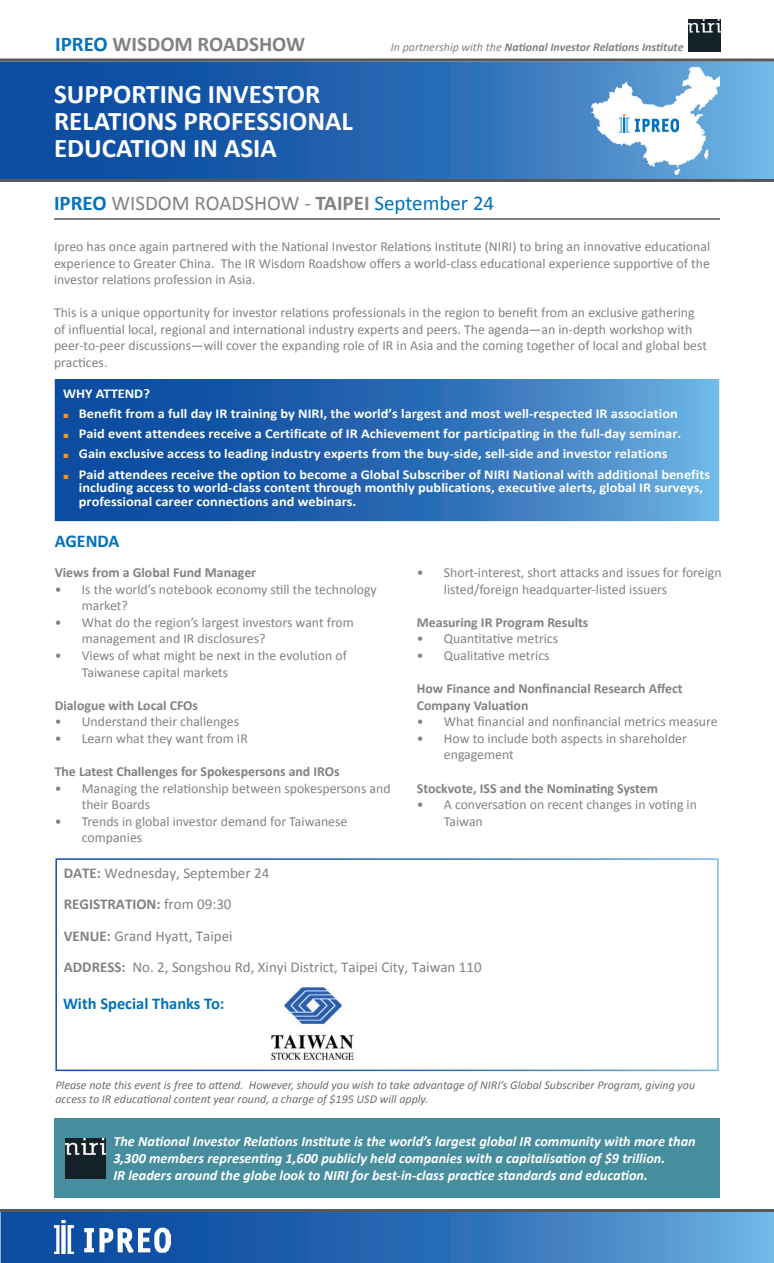
<style>
.page{position:relative;width:774px;height:1263px;background:#fff}
.page>*{position:absolute;margin:0;border:0;box-sizing:border-box;transform-origin:0 0}
.t1{font:700 27px/27px "Calibri";color:#fff}
.t2{font:21px "Calibri";color:#808285}
.t3{font:700 21px "Calibri";color:#808285}
.t4{font:700 18px "Calibri";color:#0072bc}
.t5{font:700 16.5px "Calibri";color:#0072bc}
.t6{font:15px/31.5px "Calibri";color:#808285}
.t7{font:italic 700 14.25px/17.1px "Calibri";color:#fff}
.t8{font:13.8px/16.5px "Calibri";color:#808285}
.t9{font:700 13.8px/16.5px "Calibri";color:#808285}
.t10{font:700 13.5px/13.5px "Calibri";color:#fff;scale:1.07 1}
.t11{font:italic 12px/14.4px "Calibri";color:#6c6d70}
.t12{font:italic 700 12px "Calibri";color:#808285}
.s1{color:#0072bc}
.s2{font-weight:400}
.s3{font-weight:700;color:#0072bc}
.s4{font-weight:700}
.s5{font-family:"Arial";font-weight:400;font-size:9px;color:#f7931d}
</style>
<div class="page">
<svg style="left:1px;top:1212px;width:773px;height:51px;background:#3272b9"></svg>
<svg style="left:0;top:62px;width:774px;height:117px;background:#2667b2"></svg>
<hr style="left:0;top:59px;width:774px;height:3px;background:#57585a">
<hr style="left:54px;top:218px;width:666px;height:2px;background:#57585a">
<hr style="left:0;top:179px;width:774px;height:3px;background:#57585a">
<hr style="left:0;top:1209px;width:774px;height:3px;background:#57585a">
<img style="left:592px;top:67px;width:128px;height:108px">
<img style="left:620px;top:115px;width:58px;height:17px">
<img style="left:688px;top:19px;width:32px;height:32px">
<img style="left:54px;top:1220px;width:116px;height:33px">
<svg style="left:58px;top:382px;width:658px;height:136px;background:#2e6fb7"></svg>
<div style="left:54px;top:1118px;width:666px;height:80px;background:#468e9d"></div>
<img style="left:66px;top:1139px;width:40px;height:40px">
<svg style="left:55px;top:858px;width:664px;height:214px"></svg>
<img style="left:265px;top:983px;width:92px;height:78px">
<h2 class="t3" style="left:55px;top:31px;width:252px"><span class="s1">IPREO</span> WISDOM ROADSHOW</h2>
<h1 class="t1" style="left:54px;top:81px;width:300px">SUPPORTING INVESTOR<br>RELATIONS PROFESSIONAL<br>EDUCATION IN ASIA</h1>
<p class="t12" style="left:391px;top:39px;width:294px"><span class="s2">In partnership with the</span> National Investor Relations Institute</p>
<h2 class="t2" style="left:54px;top:190px;width:442px"><span class="s3">IPREO</span> WISDOM ROADSHOW - <span class="s4">TAIPEI</span> <span class="s1">September 24</span></h2>
<p class="t8" style="left:54px;top:238px;width:658px;text-align:justify">Ipreo has once again partnered with the National Investor Relations Institute (NIRI) to bring an innovative educational experience to Greater China. The IR Wisdom Roadshow offers a world-class educational experience supportive of the investor relations profession in Asia.</p>
<p class="t8" style="left:54px;top:305px;width:655px">This is a unique opportunity for investor relations professionals in the region to benefit from an exclusive gathering of influential local, regional and international industry experts and peers. The agenda—an in-depth workshop with peer-to-peer discussions—will cover the expanding role of IR in Asia and the coming together of local and global best practices.</p>
<p class="t10" style="left:63px;top:386px;width:83px">WHY ATTEND?</p>
<p class="t10" style="left:63px;top:407px;width:576px"><span class="s5">■</span> Benefit from a full day IR training by NIRI, the world’s largest and most well-respected IR association</p>
<p class="t10" style="left:63px;top:427px;width:579px"><span class="s5">■</span> Paid event attendees receive a Certificate of IR Achievement for participating in the full-day seminar.</p>
<p class="t10" style="left:63px;top:447px;width:566px"><span class="s5">■</span> Gain exclusive access to leading industry experts from the buy-side, sell-side and investor relations</p>
<p class="t10" style="left:79px;top:467px;width:591px;text-indent:-16px"><span class="s5">■</span> Paid attendees receive the option to become a Global Subscriber of NIRI National with additional benefits including access to world-class content through monthly publications, executive alerts, global IR surveys, professional career connections and webinars.</p>
<h3 class="t4" style="left:55px;top:529px;width:66px">AGENDA</h3>
<p class="t9" style="left:55px;top:564px;width:203px">Views from a Global Fund Manager</p>
<p class="t8" style="left:82px;top:581px;width:297px;text-indent:-27px">• Is the world’s notebook economy still the technology market?</p>
<p class="t8" style="left:82px;top:614px;width:274px;text-indent:-27px">• What do the region’s largest investors want from management and IR disclosures?</p>
<p class="t8" style="left:82px;top:647px;width:267px;text-indent:-27px">• Views of what might be next in the evolution of<br>Taiwanese capital markets</p>
<p class="t9" style="left:55px;top:697px;width:145px">Dialogue with Local CFOs</p>
<p class="t8" style="left:55px;top:713px;width:186px">• Understand their challenges</p>
<p class="t8" style="left:55px;top:730px;width:195px">• Learn what they want from IR</p>
<p class="t9" style="left:55px;top:763px;width:286px">The Latest Challenges for Spokespersons and IROs</p>
<p class="t8" style="left:82px;top:780px;width:310px;text-indent:-27px">• Managing the relationship between spokespersons and their Boards</p>
<p class="t8" style="left:82px;top:813px;width:267px;text-indent:-27px">• Trends in global investor demand for Taiwanese companies</p>
<p class="t8" style="left:444px;top:564px;width:279px;text-indent:-27px">• Short-interest, short attacks and issues for foreign listed/foreign headquarter-listed issuers</p>
<p class="t9" style="left:417px;top:614px;width:173px">Measuring IR Program Results</p>
<p class="t8" style="left:417px;top:631px;width:143px">• Quantitative metrics</p>
<p class="t8" style="left:417px;top:647px;width:134px">• Qualitative metrics</p>
<p class="t9" style="left:417px;top:680px;width:267px">How Finance and Nonfinancial Research Affect<br>Company Valuation</p>
<p class="t8" style="left:417px;top:713px;width:302px">• What financial and nonfinancial metrics measure</p>
<p class="t8" style="left:444px;top:730px;width:245px;text-indent:-27px">• How to include both aspects in shareholder engagement</p>
<p class="t9" style="left:417px;top:780px;width:243px">Stockvote, ISS and the Nominating System</p>
<p class="t8" style="left:444px;top:796px;width:255px;text-indent:-27px">• A conversation on recent changes in voting in<br>Taiwan</p>
<p class="t6" style="left:64px;top:857px;width:420px"><span class="s4">DATE:</span> Wednesday, September 24<br><span class="s4">REGISTRATION:</span> from 09:30<br><span class="s4">VENUE:</span> Grand Hyatt, Taipei<br><span class="s4">ADDRESS:</span> No. 2, Songshou Rd, Xinyi District, Taipei City, Taiwan 110</p>
<p class="t5" style="left:63px;top:993px;width:163px">With Special Thanks To:</p>
<p class="t11" style="left:55px;top:1077px;width:641px">Please note this event is free to attend. However, should you wish to take advantage of NIRI’s Global Subscriber Program, giving you access to IR educational content year round, a charge of $195 USD will apply.</p>
<p class="t7" style="left:113px;top:1133px;width:584px">The National Investor Relations Institute is the world’s largest global IR community with more than<br>3,300 members representing 1,600 publicly held companies with a capitalisation of $9 trillion.<br>IR leaders around the globe look to NIRI for best-in-class practice standards and education.</p>
</div>
